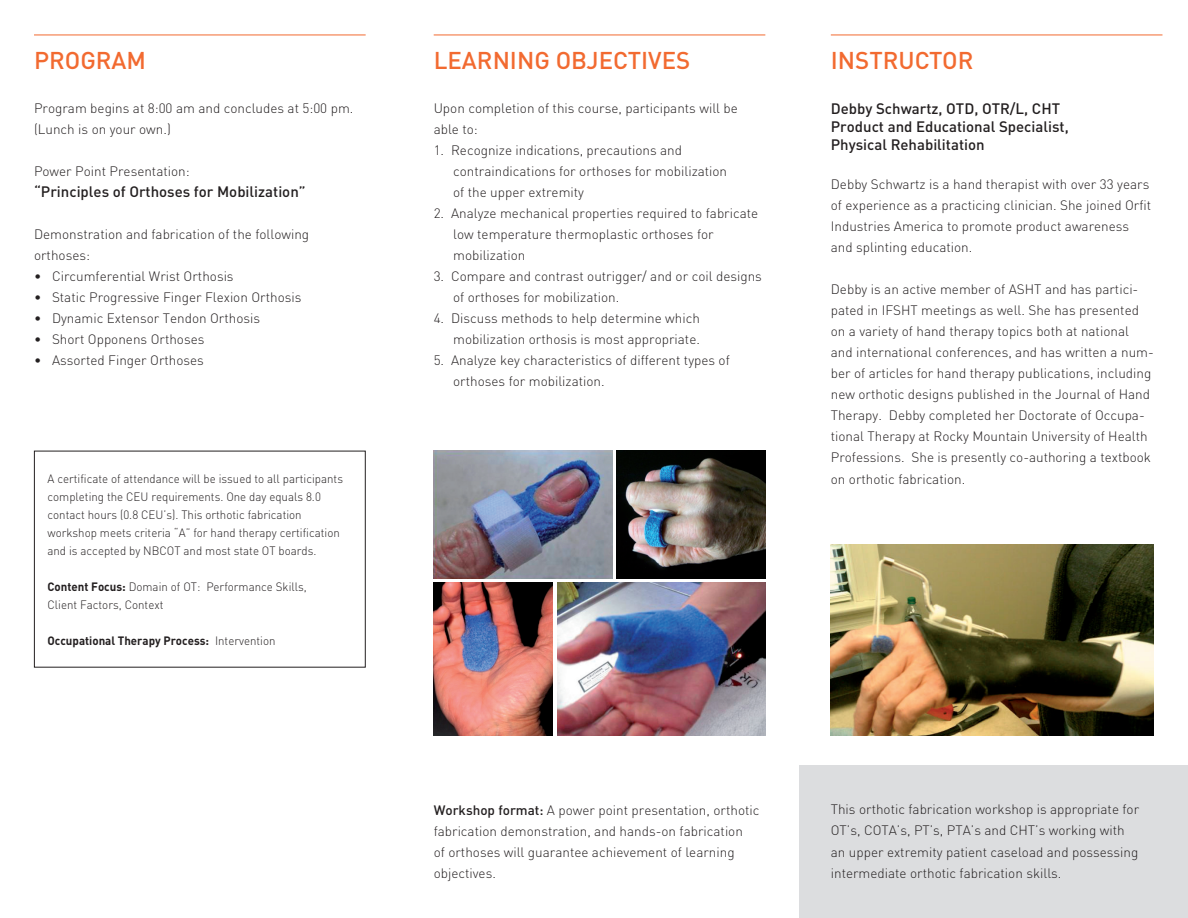
<style>
.page{position:relative;width:1188px;height:918px;background:#fff}
.page>*{position:absolute;margin:0;border:0;box-sizing:border-box;transform-origin:0 0}
.t1{font:500 24px "DIN";color:#f26a30}
.t2{font:500 15px/18px "DIN";color:#231f20}
.t3{font:300 13.5px/21px "DIN";color:#231f20}
.t4{font:300 12px/18px "DIN";color:#231f20;scale:.96 1}
.t5{font:700 12px "DIN";color:#231f20;scale:.96 1}
.s1{font-weight:700}
.s2{font-weight:300}
.s3{font-weight:500}
</style>
<div class="page">
<div style="left:799px;top:765px;width:389px;height:153px;background:#dcdddf"></div>
<div style="left:34px;top:451px;width:332px;height:217px;border:1px solid #231f20"></div>
<hr style="left:34px;top:35px;width:332px;height:1px;background:#f26a30">
<hr style="left:434px;top:35px;width:331px;height:1px;background:#f26a30">
<hr style="left:831px;top:35px;width:331px;height:1px;background:#f26a30">
<img style="left:831px;top:544px;width:323px;height:192px">
<img style="left:557px;top:583px;width:208px;height:153px">
<img style="left:434px;top:583px;width:119px;height:153px">
<img style="left:434px;top:451px;width:178px;height:127px">
<img style="left:617px;top:451px;width:148px;height:127px">
<h1 class="t1" style="left:34px;top:45px;width:114px">PROGRAM</h1>
<h1 class="t1" style="left:434px;top:45px;width:258px">LEARNING OBJECTIVES</h1>
<h1 class="t1" style="left:831px;top:45px;width:144px">INSTRUCTOR</h1>
<p class="t3" style="left:34px;top:97px;width:321px">Program begins at 8:00 am and concludes at 5:00 pm. (Lunch is on your own.)</p>
<p class="t3" style="left:34px;top:160px;width:157px">Power Point Presentation:</p>
<p class="t2" style="left:34px;top:182px;width:273px">“Principles of Orthoses for Mobilization”</p>
<p class="t3" style="left:34px;top:223px;width:277px">Demonstration and fabrication of the following orthoses:</p>
<p class="t3" style="left:34px;top:265px;width:201px">• Circumferential Wrist Orthosis</p>
<p class="t3" style="left:34px;top:286px;width:269px">• Static Progressive Finger Flexion Orthosis</p>
<p class="t3" style="left:34px;top:307px;width:228px">• Dynamic Extensor Tendon Orthosis</p>
<p class="t3" style="left:34px;top:328px;width:172px">• Short Opponens Orthoses</p>
<p class="t3" style="left:34px;top:349px;width:171px">• Assorted Finger Orthoses</p>
<p class="t4" style="left:48px;top:470px;width:309px">A certificate of attendance will be issued to all participants completing the CEU requirements. One day equals 8.0 contact hours (0.8 CEU’s). This orthotic fabrication workshop meets criteria “A” for hand therapy certification and is accepted by NBCOT and most state OT boards.</p>
<p class="t4" style="left:48px;top:578px;width:272px"><span class="s1">Content Focus:</span> Domain of OT: Performance Skills,<br>Client Factors, Context</p>
<p class="t5" style="left:48px;top:633px;width:239px">Occupational Therapy Process: <span class="s2">Intervention</span></p>
<p class="t3" style="left:434px;top:97px;width:306px">Upon completion of this course, participants will be able to:</p>
<p class="t3" style="left:453px;top:139px;width:276px;text-indent:-19px">1. Recognize indications, precautions and contraindications for orthoses for mobilization of the upper extremity</p>
<p class="t3" style="left:453px;top:202px;width:307px;text-indent:-19px">2. Analyze mechanical properties required to fabricate low temperature thermoplastic orthoses for mobilization</p>
<p class="t3" style="left:453px;top:265px;width:310px;text-indent:-19px">3. Compare and contrast outrigger/ and or coil designs of orthoses for mobilization.</p>
<p class="t3" style="left:434px;top:308px;width:268px;text-align:right">4. Discuss methods to help determine which mobilization orthosis is most appropriate.</p>
<p class="t3" style="left:453px;top:350px;width:278px;text-indent:-20px">5. Analyze key characteristics of different types of orthoses for mobilization.</p>
<p class="t2" style="left:831px;top:100px;width:239px">Debby Schwartz, OTD, OTR/L, CHT<br>Product and Educational Specialist,<br>Physical Rehabilitation</p>
<p class="t3" style="left:831px;top:174px;width:322px">Debby Schwartz is a hand therapist with over 33 years of experience as a practicing clinician. She joined Orfit Industries America to promote product awareness and splinting education.</p>
<p class="t3" style="left:831px;top:279px;width:325px">Debby is an active member of ASHT and has partici&shy;pated in IFSHT meetings as well. She has presented on a variety of hand therapy topics both at national and international conferences, and has written a num&shy;ber of articles for hand therapy publications, including new orthotic designs published in the Journal of Hand Therapy. Debby completed her Doctorate of Occupa&shy;tional Therapy at Rocky Mountain University of Health Professions. She is presently co-authoring a textbook on orthotic fabrication.</p>
<p class="t3" style="left:434px;top:799px;width:327px"><span class="s3">Workshop format:</span> A power point presentation, orthotic fabrication demonstration, and hands-on fabrication<br>of orthoses will guarantee achievement of learning objectives.</p>
<p class="t3" style="left:831px;top:799px;width:310px">This orthotic fabrication workshop is appropriate for OT’s, COTA’s, PT’s, PTA’s and CHT’s working with an upper extremity patient caseload and possessing intermediate orthotic fabrication skills.</p>
</div>
